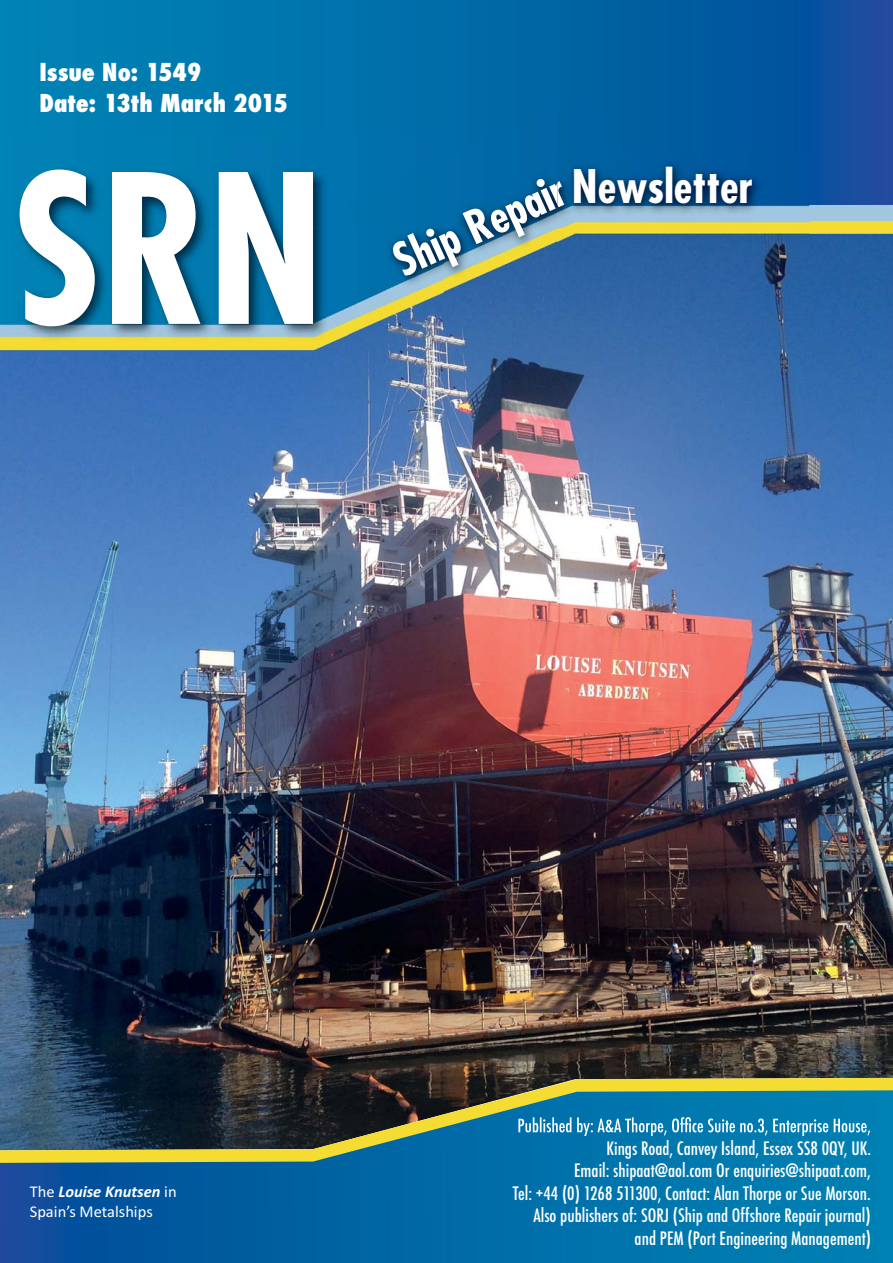
<style>
.page{position:relative;width:893px;height:1263px;background:#fff}
.page>*{position:absolute;margin:0;border:0;box-sizing:border-box;transform-origin:0 0}
.t1{font:700 condensed 201.45px "Futura";color:#fff}
.t2{font:700 condensed 45px "Futura";color:#fff}
.t3{font:800 condensed 24px/30.8px "Futura";color:#fff}
.t4{font:18px/22.5px "Futura Condensed Medium+T42";color:#fff;text-align:right}
.t5{font:16.5px/19.8px "Calibri";color:#fff}
.s1{font-weight:700;font-style:italic}
</style>
<div class="page">
<img style="left:0;top:350px;width:893px;height:728px">
<svg style="left:0;top:1078px;width:893px;height:12px;background:#726d34"></svg>
<img style="left:0;top:1090px;width:893px;height:173px">
<img style="left:0;top:0;width:893px;height:325px">
<svg style="left:518px;top:1117px;width:352px;height:19px;background:#3e99c1"></svg>
<img style="left:0;top:134px;width:444px;height:301px">
<img style="left:424px;top:375px;width:20px;height:60px">
<img style="left:444px;top:228px;width:218px;height:139px">
<img style="left:444px;top:94px;width:166px;height:134px">
<img style="left:358px;top:228px;width:86px;height:147px">
<div style="left:346px;top:158px;width:98px;height:70px;background:#006faa"></div>
<img style="left:657px;top:228px;width:152px;height:29px">
<img style="left:644px;top:152px;width:165px;height:76px">
<img style="left:557px;top:228px;width:100px;height:29px">
<img style="left:557px;top:152px;width:87px;height:76px">
<img style="left:557px;top:180px;width:7px;height:28px">
<h3 class="t3" style="left:40px;top:59px;width:250px">Issue No: 1549<br>Date: 13th March 2015</h3>
<h1 class="t1" style="left:13px;top:161px;width:312px">SRN</h1>
<h2 class="t2" style="left:388px;top:244px;width:185px;rotate:-24deg">Ship Repair</h2>
<h2 class="t2" style="left:572px;top:166px;width:183px">Newsletter</h2>
<p class="t5" style="left:30px;top:1183px;width:148px">The <span class="s1">Louise Knutsen</span> in<br>Spain’s Metalships</p>
<p class="t4" style="left:513px;top:1138px;width:360px">Kings Road, Canvey Island, Essex SS8 0QY, UK.<br>Email: shipaat@aol.com Or enquiries@shipaat.com,<br>Tel: +44 (0) 1268 511300, Contact: Alan Thorpe or Sue Morson.<br>Also publishers of: SORJ (Ship and Offshore Repair journal) and PEM (Port Engineering Management)</p>
</div>
